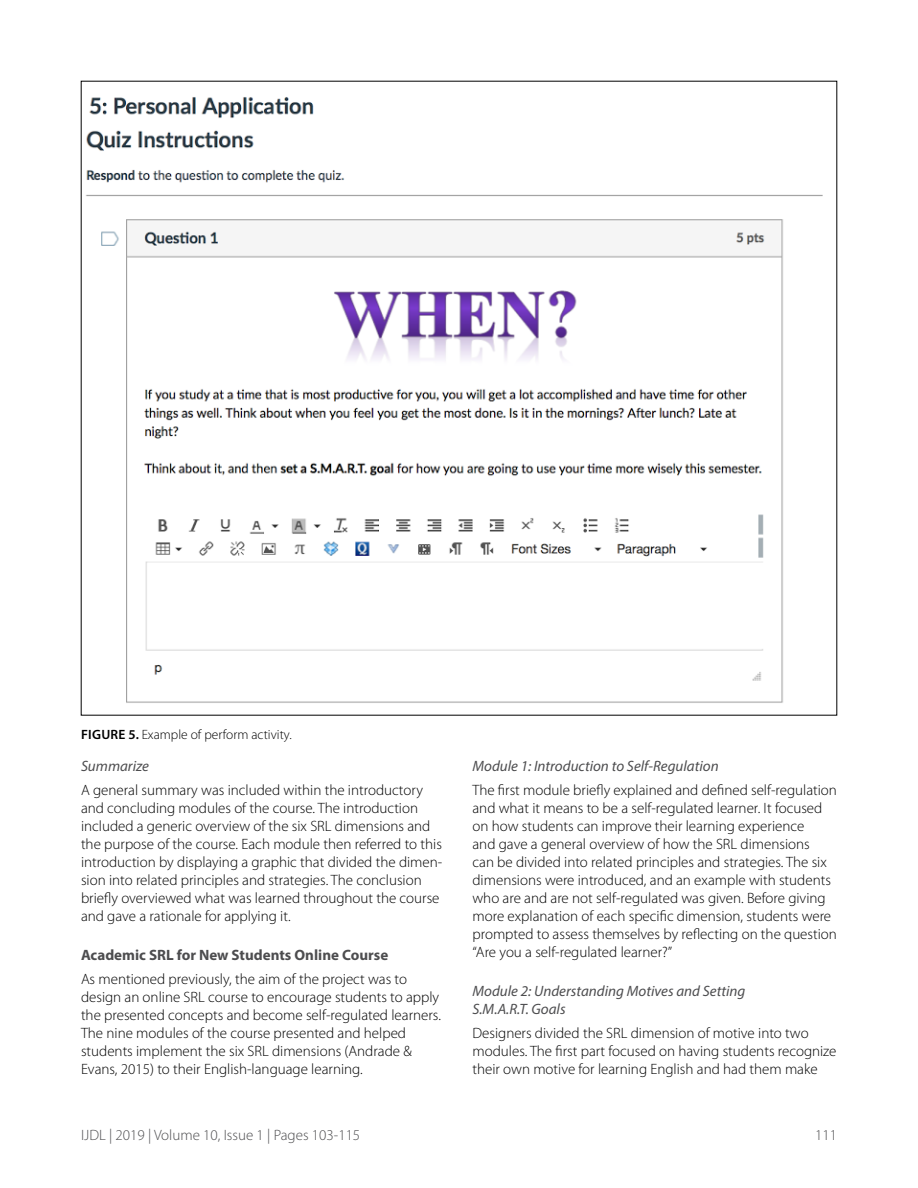
<style>
.page{position:relative;width:918px;height:1188px;background:#fff}
.page>*{position:absolute;margin:0;border:0;box-sizing:border-box;transform-origin:0 0}
.t1{font:300 15px/18px "Myriad Pro";color:#000}
.t2{font:italic 15px/18px "Myriad Pro";color:#4d4d4f}
.t3{font:300 15px "Myriad Pro";color:#4d4d4f}
.t4{font:700 15px "Myriad Pro";color:#4d4d4f}
.t5{font:300 13.5px "Myriad Pro";color:#000}
.s1{font-weight:600}
</style>
<div class="page">
<img style="left:85px;top:97px;width:738px;height:606px">
<p class="t5" style="left:81px;top:727px;width:212px"><span class="s1">FIGURE 5.</span> Example of perform activity.</p>
<p class="t2" style="left:81px;top:756px;width:70px">Summarize</p>
<p class="t1" style="left:81px;top:782px;width:363px">A general summary was included within the introductory and concluding modules of the course. The introduction included a generic overview of the six SRL dimensions and the purpose of the course. Each module then referred to this introduction by displaying a graphic that divided the dimen&shy;sion into related principles and strategies. The conclusion briefly overviewed what was learned throughout the course and gave a rationale for applying it.</p>
<p class="t4" style="left:81px;top:945px;width:309px">Academic SRL for New Students Online Course</p>
<p class="t1" style="left:81px;top:971px;width:361px">As mentioned previously, the aim of the project was to design an online SRL course to encourage students to apply the presented concepts and become self-regulated learners.<br>The nine modules of the course presented and helped students implement the six SRL dimensions (Andrade &amp; Evans, 2015) to their English-language learning.</p>
<p class="t2" style="left:472px;top:756px;width:248px">Module 1: Introduction to Self-Regulation</p>
<p class="t1" style="left:472px;top:782px;width:366px">The first module briefly explained and defined self-regulation and what it means to be a self-regulated learner. It focused on how students can improve their learning experience<br>and gave a general overview of how the SRL dimensions<br>can be divided into related principles and strategies. The six dimensions were introduced, and an example with students who are and are not self-regulated was given. Before giving more explanation of each specific dimension, students were prompted to assess themselves by reflecting on the question “Are you a self-regulated learner?”</p>
<p class="t2" style="left:472px;top:981px;width:274px">Module 2: Understanding Motives and Setting<br>S.M.A.R.T. Goals</p>
<p class="t1" style="left:472px;top:1025px;width:365px">Designers divided the SRL dimension of motive into two modules. The first part focused on having students recognize their own motive for learning English and had them make</p>
<p class="t3" style="left:81px;top:1126px;width:281px">IJDL | 2019 | Volume 10, Issue 1 | Pages 103-115</p>
<p class="t3" style="left:815px;top:1126px;width:23px">111</p>
</div>
